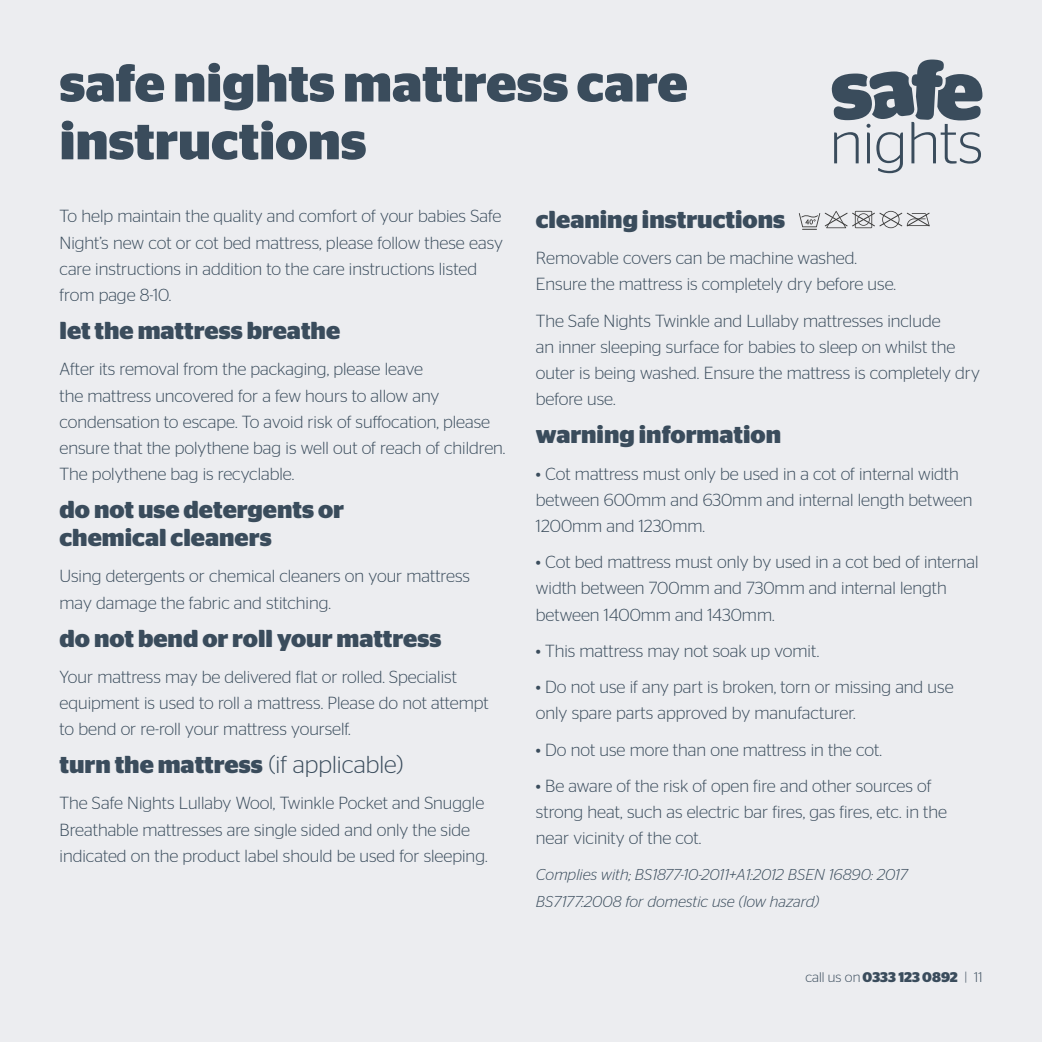
<style>
.page{position:relative;width:1042px;height:1042px;background:#ecedf0}
.page>*{position:absolute;margin:0;border:0;box-sizing:border-box;transform-origin:0 0}
.t1{font:700 52.5px/57.8px "Stag Sans";color:#3a4c5c}
.t2{font:700 24.5px/28px "Stag Sans";color:#3a4c5c}
.t3{font:300 17.5px/26.2px "Stag Sans";color:#3a4c5c}
.t4{font:italic 300 15.75px/26.2px "Stag Sans";color:#3a4c5c}
.t5{font:300 14px "Stag Sans";color:#3a4c5c}
.s1{font-weight:300}
.s2{font-weight:700}
</style>
<div class="page">
<svg style="left:799px;top:211px;width:131px;height:19px"></svg>
<svg style="left:831px;top:60px;width:151px;height:113px"></svg>
<h1 class="t1" style="left:60px;top:50px;width:629px">safe nights mattress care instructions</h1>
<p class="t3" style="left:60px;top:202px;width:445px">To help maintain the quality and comfort of your babies Safe Night’s new cot or cot bed mattress, please follow these easy care instructions in addition to the care instructions listed from page 8-10.</p>
<h2 class="t2" style="left:60px;top:315px;width:282px">let the mattress breathe</h2>
<p class="t3" style="left:60px;top:355px;width:447px">After its removal from the packaging, please leave<br>the mattress uncovered for a few hours to allow any condensation to escape. To avoid risk of suffocation, please ensure that the polythene bag is well out of reach of children.<br>The polythene bag is recyclable.</p>
<h2 class="t2" style="left:60px;top:494px;width:286px">do not use detergents or chemical cleaners</h2>
<p class="t3" style="left:60px;top:562px;width:412px">Using detergents or chemical cleaners on your mattress may damage the fabric and stitching.</p>
<h2 class="t2" style="left:60px;top:622px;width:383px">do not bend or roll your mattress</h2>
<p class="t3" style="left:60px;top:662px;width:431px">Your mattress may be delivered flat or rolled. Specialist equipment is used to roll a mattress. Please do not attempt to bend or re-roll your mattress yourself.</p>
<h2 class="t2" style="left:60px;top:749px;width:345px">turn the mattress <span class="s1">(if applicable)</span></h2>
<p class="t3" style="left:60px;top:789px;width:429px">The Safe Nights Lullaby Wool, Twinkle Pocket and Snuggle<br>Breathable mattresses are single sided and only the side indicated on the product label should be used for sleeping.</p>
<h2 class="t2" style="left:536px;top:203px;width:251px">cleaning instructions</h2>
<p class="t3" style="left:536px;top:244px;width:362px">Removable covers can be machine washed.<br>Ensure the mattress is completely dry before use.</p>
<p class="t3" style="left:536px;top:306px;width:446px">The Safe Nights Twinkle and Lullaby mattresses include<br>an inner sleeping surface for babies to sleep on whilst the outer is being washed. Ensure the mattress is completely dry before use.</p>
<h2 class="t2" style="left:536px;top:419px;width:247px">warning information</h2>
<p class="t3" style="left:536px;top:459px;width:438px">• Cot mattress must only be used in a cot of internal width between 600mm and 630mm and internal length between<br>1200mm and 1230mm.</p>
<p class="t3" style="left:536px;top:547px;width:444px">• Cot bed mattress must only by used in a cot bed of internal width between 700mm and 730mm and internal length between 1400mm and 1430mm.</p>
<p class="t3" style="left:536px;top:636px;width:285px">• This mattress may not soak up vomit.</p>
<p class="t3" style="left:536px;top:672px;width:419px">• Do not use if any part is broken, torn or missing and use only spare parts approved by manufacturer.</p>
<p class="t3" style="left:536px;top:735px;width:348px">• Do not use more than one mattress in the cot.</p>
<p class="t3" style="left:536px;top:771px;width:413px">• Be aware of the risk of open fire and other sources of strong heat, such as electric bar fires, gas fires, etc. in the near vicinity of the cot.</p>
<p class="t4" style="left:536px;top:860px;width:373px">Complies with; BS1877-10-2011+A1:2012 BSEN 16890: 2017<br>BS7177:2008 for domestic use (low hazard)</p>
<p class="t5" style="left:805px;top:968px;width:179px">call us on <span class="s2">0333 123 0892</span> | 11</p>
</div>
